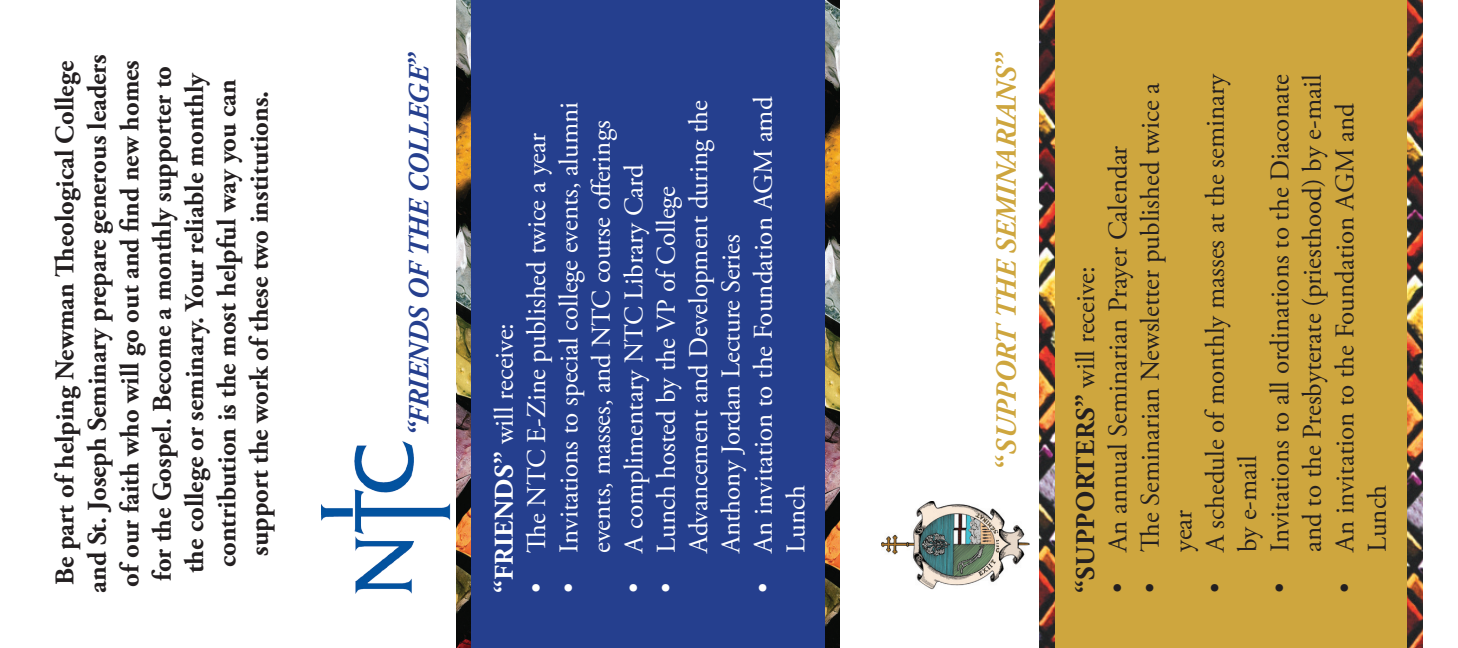
<style>
.page{position:relative;width:1458px;height:648px;background:#fff}
.page>*{position:absolute;margin:0;border:0;box-sizing:border-box;transform-origin:0 0}
.t1{font:italic 700 29.25px "Adobe Garamond Pro";color:#cea63e}
.t2{font:italic 700 29.25px "Adobe Garamond Pro";color:#253f8e;scale:.96 1}
.t3{font:700 27px/32.4px "Adobe Garamond Pro";color:#231f20;text-align:center}
.t4{font:27px/32.4px "Adobe Garamond Pro";color:#fff}
.t5{font:27px/32.4px "Adobe Garamond Pro";color:#231f20}
.s1{font-style:normal}
.s2{font-weight:700}
.s3{font-weight:400}
</style>
<div class="page">
<div style="left:471px;top:0;width:360px;height:648px;background:#253f8e"></div>
<div style="left:1053px;top:0;width:355px;height:648px;background:#cea63e"></div>
<img style="left:826px;top:0;width:14px;height:648px">
<img style="left:457px;top:0;width:14px;height:648px">
<img style="left:1408px;top:0;width:14px;height:648px">
<img style="left:1040px;top:0;width:14px;height:648px">
<img style="left:881px;top:502px;width:149px;height:88px">
<img style="left:321px;top:441px;width:130px;height:152px">
<p class="t3" style="left:49px;top:593px;width:540px;rotate:-90deg">Be part of helping Newman Theological College and St. Joseph Seminary prepare generous leaders of our faith who will go out and find new homes for the Gospel. Become a monthly supporter to the college or seminary. Your reliable monthly contribution is the most helpful way you can support the work of these two institutions.</p>
<p class="t2" style="left:402px;top:437px;width:403px;rotate:-90deg">“FRIENDS OF THE COLLEGE”</p>
<p class="t1" style="left:990px;top:468px;width:417px;rotate:-90deg"><span class="s1">“</span>SUPPORT THE SEMINARIANS”</p>
<p class="t4" style="left:651px;top:553px;width:454px;text-indent:-41px;rotate:-90deg">• Lunch hosted by the VP of College<br>Advancement and Development during the<br>Anthony Jordan Lecture Series</p>
<p class="t4" style="left:748px;top:553px;width:458px;text-indent:-40px;rotate:-90deg">• An invitation to the Foundation AGM amd<br>Lunch</p>
<p class="t4" style="left:554px;top:553px;width:452px;text-indent:-40px;rotate:-90deg">• Invitations to special college events, alumni events, masses, and NTC course offerings</p>
<p class="t4" style="left:521px;top:593px;width:462px;rotate:-90deg">• The NTC E-Zine published twice a year</p>
<p class="t4" style="left:619px;top:593px;width:431px;rotate:-90deg">• A complimentary NTC Library Card</p>
<p class="t4" style="left:489px;top:593px;width:272px;rotate:-90deg"><span class="s2">“FRIENDS”</span> will receive:</p>
<p class="t3" style="left:1070px;top:593px;width:328px;rotate:-90deg">“SUPPORTERS” <span class="s3">will receive:</span></p>
<p class="t5" style="left:1135px;top:552px;width:471px;text-indent:-40px;rotate:-90deg">• The Seminarian Newsletter published twice a year</p>
<p class="t5" style="left:1200px;top:552px;width:480px;text-indent:-40px;rotate:-90deg">• A schedule of monthly masses at the seminary by e-mail</p>
<p class="t5" style="left:1265px;top:593px;width:520px;text-align:right;rotate:-90deg">• Invitations to all ordinations to the Diaconate and to the Presbyterate (priesthood) by e-mail</p>
<p class="t5" style="left:1330px;top:552px;width:451px;text-indent:-40px;rotate:-90deg">• An invitation to the Foundation AGM and<br>Lunch</p>
<p class="t5" style="left:1103px;top:593px;width:449px;rotate:-90deg">• An annual Seminarian Prayer Calendar</p>
</div>
